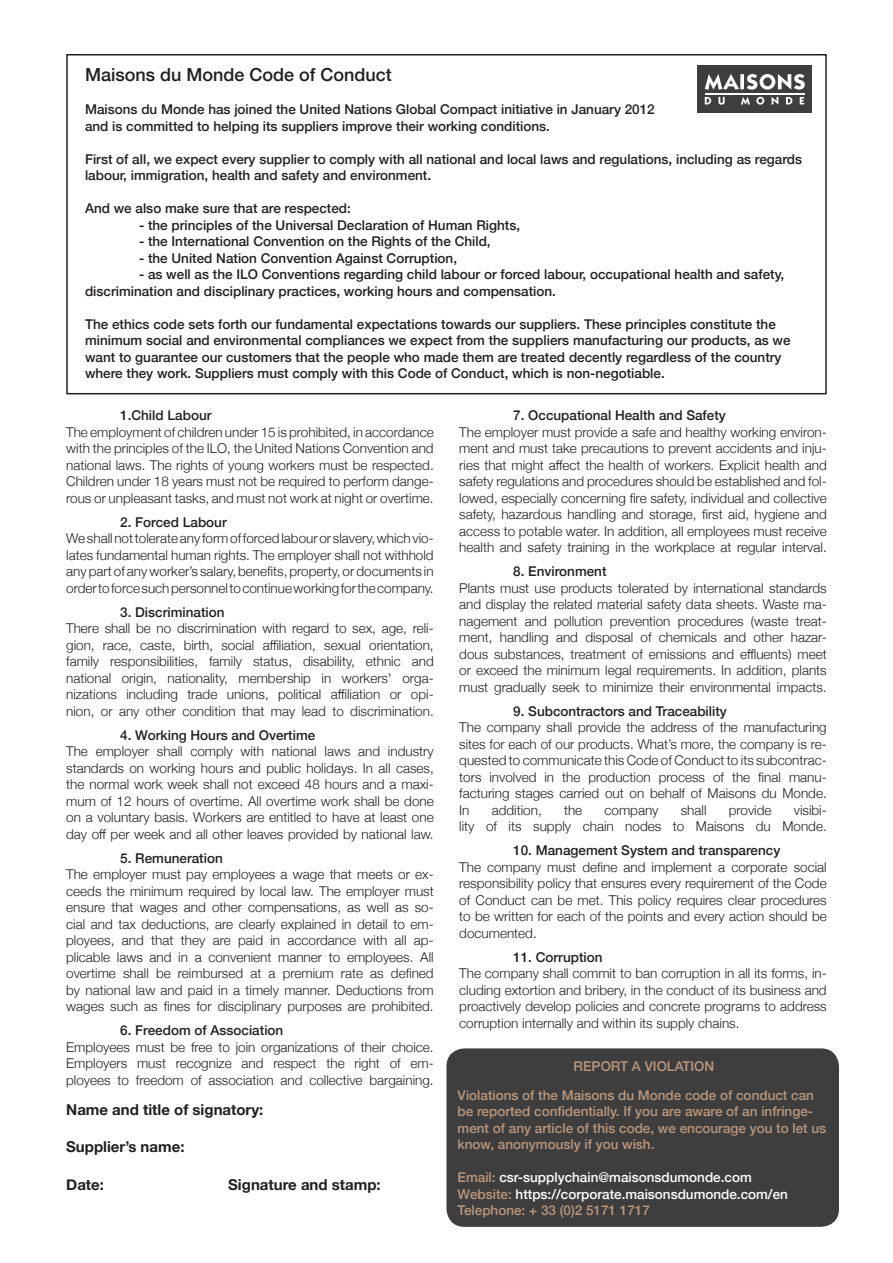
<style>
.page{position:relative;width:893px;height:1263px;background:#fff}
.page>*{position:absolute;margin:0;border:0;box-sizing:border-box;transform-origin:0 0}
.Sous-titre{font:500 18px "Helvetica Neue";color:#231f20}
.Texte{font:700 15px "Helvetica Neue";color:#231f20}
.Texte-2{font:300 13.5px/16.5px "Helvetica Neue";color:#231f20;text-align:justify}
.Texte-3{font:500 13.5px/16.5px "Helvetica Neue";color:#231f20}
.Texte-4{font:500 13.5px/16.5px "Helvetica Neue";color:#ba977b}
.Texte-5{font:500 13.5px "Helvetica Neue";color:#fff}
.Sous-titre-2{font:500 13.5px "Helvetica Neue";color:#ba977b}
.s1{color:#ba977b}
</style>
<div class="page">
<div style="left:446px;top:1048px;width:393px;height:179px;background:#3e3e3f;border-radius:18px"></div>
<div style="left:66px;top:54px;width:761px;height:340px;border:2px solid #231f20"></div>
<div style="left:697px;top:66px;width:115px;height:47px;background:#3e3e3f"></div>
<hr style="left:705px;top:93px;width:100px;height:1px;background:#fff">
<svg style="left:705px;top:74px;width:34px;height:16px"></svg>
<svg style="left:740px;top:74px;width:4px;height:15px"></svg>
<svg style="left:747px;top:74px;width:58px;height:16px"></svg>
<svg style="left:705px;top:97px;width:6px;height:7px"></svg>
<svg style="left:718px;top:97px;width:7px;height:8px"></svg>
<svg style="left:741px;top:97px;width:9px;height:8px"></svg>
<svg style="left:756px;top:97px;width:8px;height:8px"></svg>
<svg style="left:772px;top:97px;width:6px;height:8px"></svg>
<svg style="left:786px;top:97px;width:6px;height:7px"></svg>
<svg style="left:800px;top:97px;width:4px;height:7px"></svg>
<p class="Sous-titre" style="left:85px;top:60px;width:308px">Maisons du Monde Code of Conduct</p>
<p class="Texte-3" style="left:85px;top:100px;width:571px">Maisons du Monde has joined the United Nations Global Compact initiative in January 2012</p>
<p class="Texte-3" style="left:85px;top:116px;width:466px">and is committed to helping its suppliers improve their working conditions.</p>
<p class="Texte-3" style="left:85px;top:149px;width:719px">First of all, we expect every supplier to comply with all national and local laws and regulations, including as regards labour, immigration, health and safety and environment.</p>
<p class="Texte-3" style="left:85px;top:199px;width:267px">And we also make sure that are respected:</p>
<p class="Texte-3" style="left:139px;top:215px;width:383px">- the principles of the Universal Declaration of Human Rights,</p>
<p class="Texte-3" style="left:139px;top:232px;width:353px">- the International Convention on the Rights of the Child,</p>
<p class="Texte-3" style="left:139px;top:248px;width:320px">- the United Nation Convention Against Corruption,</p>
<p class="Texte-3" style="left:85px;top:265px;width:701px;text-indent:54px">- as well as the ILO Conventions regarding child labour or forced labour, occupational health and safety, discrimination and disciplinary practices, working hours and compensation.</p>
<p class="Texte-3" style="left:85px;top:314px;width:707px">The ethics code sets forth our fundamental expectations towards our suppliers. These principles constitute the minimum social and environmental compliances we expect from the suppliers manufacturing our products, as we want to guarantee our customers that the people who made them are treated decently regardless of the country where they work. Suppliers must comply with this Code of Conduct, which is non-negotiable.</p>
<p class="Texte-3" style="left:120px;top:406px;width:93px">1.Child Labour</p>
<p class="Texte-2" style="left:66px;top:423px;width:369px">The employment of children under 15 is prohibited, in accordance with the principles of the ILO, the United Nations Convention and national laws. The rights of young workers must be respected.<br>Children under 18 years must not be required to perform dange&shy;rous or unpleasant tasks, and must not work at night or overtime.</p>
<p class="Texte-3" style="left:120px;top:513px;width:108px">2. Forced Labour</p>
<p class="Texte-2" style="left:66px;top:529px;width:369px">We shall not tolerate any form of forced labour or slavery, which vio&shy;lates fundamental human rights. The employer shall not withhold any part of any worker’s salary, benefits, property, or documents in order to force such personnel to continue working for the company.</p>
<p class="Texte-3" style="left:120px;top:603px;width:106px">3. Discrimination</p>
<p class="Texte-2" style="left:66px;top:619px;width:369px">There shall be no discrimination with regard to sex, age, reli&shy;gion, race, caste, birth, social affiliation, sexual orientation, family responsibilities, family status, disability, ethnic and national origin, nationality, membership in workers' orga&shy;nizations including trade unions, political affiliation or opi&shy;nion, or any other condition that may lead to discrimination.</p>
<p class="Texte-3" style="left:120px;top:726px;width:197px">4. Working Hours and Overtime</p>
<p class="Texte-2" style="left:66px;top:742px;width:369px">The employer shall comply with national laws and industry standards on working hours and public holidays. In all cases, the normal work week shall not exceed 48 hours and a maxi&shy;mum of 12 hours of overtime. All overtime work shall be done on a voluntary basis. Workers are entitled to have at least one day off per week and all other leaves provided by national law.</p>
<p class="Texte-3" style="left:120px;top:849px;width:104px">5. Remuneration</p>
<p class="Texte-2" style="left:66px;top:865px;width:369px">The employer must pay employees a wage that meets or ex&shy;ceeds the minimum required by local law. The employer must ensure that wages and other compensations, as well as so&shy;cial and tax deductions, are clearly explained in detail to em&shy;ployees, and that they are paid in accordance with all ap&shy;plicable laws and in a convenient manner to employees. All overtime shall be reimbursed at a premium rate as defined by national law and paid in a timely manner. Deductions from wages such as fines for disciplinary purposes are prohibited.</p>
<p class="Texte-3" style="left:120px;top:1021px;width:165px">6. Freedom of Association</p>
<p class="Texte-2" style="left:66px;top:1038px;width:369px">Employees must be free to join organizations of their choice.<br>Employers must recognize and respect the right of em&shy;ployees to freedom of association and collective bargaining.</p>
<p class="Texte-3" style="left:513px;top:406px;width:214px">7. Occupational Health and Safety</p>
<p class="Texte-2" style="left:459px;top:423px;width:369px">The employer must provide a safe and healthy working environ&shy;ment and must take precautions to prevent accidents and inju&shy;ries that might affect the health of workers. Explicit health and safety regulations and procedures should be established and fol&shy;lowed, especially concerning fire safety, individual and collective safety, hazardous handling and storage, first aid, hygiene and access to potable water. In addition, all employees must receive health and safety training in the workplace at regular interval.</p>
<p class="Texte-3" style="left:513px;top:562px;width:95px">8. Environment</p>
<p class="Texte-2" style="left:459px;top:579px;width:369px">Plants must use products tolerated by international standards and display the related material safety data sheets. Waste ma&shy;nagement and pollution prevention procedures (waste treat&shy;ment, handling and disposal of chemicals and other hazar&shy;dous substances, treatment of emissions and effluents) meet or exceed the minimum legal requirements. In addition, plants must gradually seek to minimize their environmental impacts.</p>
<p class="Texte-3" style="left:513px;top:702px;width:215px">9. Subcontractors and Traceability</p>
<p class="Texte-2" style="left:459px;top:718px;width:369px">The company shall provide the address of the manufacturing sites for each of our products. What’s more, the company is re&shy;quested to communicate this Code of Conduct to its subcontrac&shy;tors involved in the production process of the final manu&shy;facturing stages carried out on behalf of Maisons du Monde.</p>
<p class="Texte-2" style="left:459px;top:801px;width:12px">In</p>
<p class="Texte-2" style="left:492px;top:801px;width:52px">addition,</p>
<p class="Texte-2" style="left:564px;top:801px;width:20px">the</p>
<p class="Texte-2" style="left:604px;top:801px;width:56px">company</p>
<p class="Texte-2" style="left:681px;top:801px;width:27px">shall</p>
<p class="Texte-2" style="left:729px;top:801px;width:44px">provide</p>
<p class="Texte-2" style="left:459px;top:801px;width:369px;text-align:right">visibi-<br>lity of its supply chain nodes to Maisons du Monde.</p>
<p class="Texte-3" style="left:513px;top:841px;width:269px">10. Management System and transparency</p>
<p class="Texte-2" style="left:459px;top:858px;width:369px">The company must define and implement a corporate social responsibility policy that ensures every requirement of the Code of Conduct can be met. This policy requires clear procedures to be written for each of the points and every action should be documented.</p>
<p class="Texte-3" style="left:513px;top:948px;width:91px">11. Corruption</p>
<p class="Texte-2" style="left:459px;top:964px;width:369px">The company shall commit to ban corruption in all its forms, in&shy;cluding extortion and bribery, in the conduct of its business and proactively develop policies and concrete programs to address corruption internally and within its supply chains.</p>
<p class="Sous-titre-2" style="left:574px;top:1055px;width:142px">REPORT A VIOLATION</p>
<p class="Texte-4" style="left:458px;top:1085px;width:370px">Violations of the Maisons du Monde code of conduct can be reported confidentially. If you are aware of an infringe&shy;ment of any article of this code, we encourage you to let us know, anonymously if you wish.</p>
<p class="Texte-5" style="left:458px;top:1166px;width:296px"><span class="s1">Email:</span> csr-supplychain@maisonsdumonde.com</p>
<p class="Texte-5" style="left:458px;top:1183px;width:332px"><span class="s1">Website:</span> https://corporate.maisonsdumonde.com/en</p>
<p class="Texte-4" style="left:458px;top:1201px;width:194px">Telephone: + 33 (0)2 5171 1717</p>
<p class="Texte" style="left:66px;top:1098px;width:199px">Name and title of signatory:</p>
<p class="Texte" style="left:66px;top:1135px;width:120px">Supplier’s name:</p>
<p class="Texte" style="left:66px;top:1173px;width:39px">Date:</p>
<p class="Texte" style="left:228px;top:1173px;width:154px">Signature and stamp:</p>
</div>
